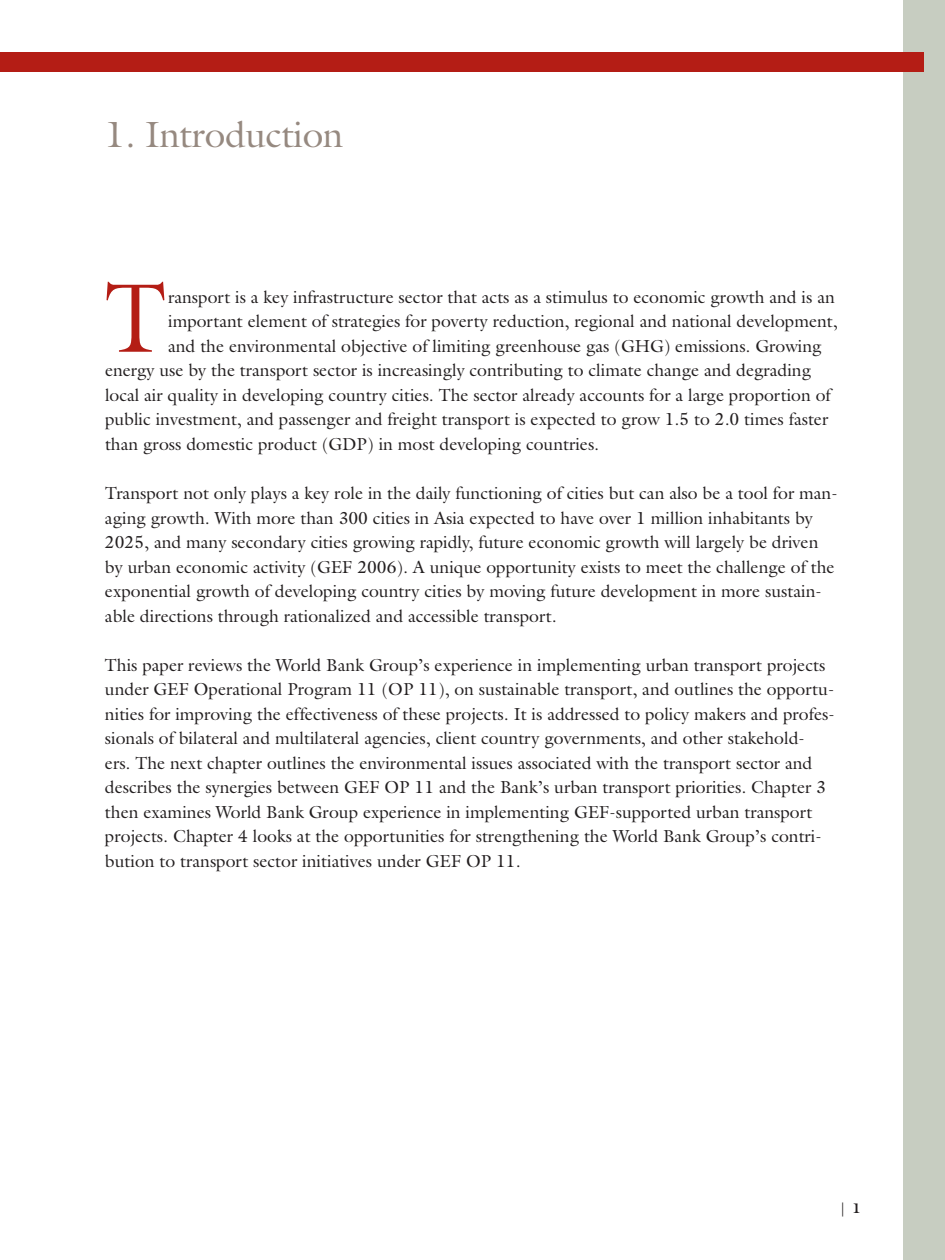
<style>
.page{position:relative;width:945px;height:1260px;background:#fff}
.page>*{position:absolute;margin:0;border:0;box-sizing:border-box;transform-origin:0 0}
.t1{font:98.52px "Galliard";color:#b41d15;scale:.91 1}
.t2{font:36.75px "Galliard";letter-spacing:-.01em;color:#968980}
.t3{font:17.5px/24.5px "Galliard";color:#231f20}
.t4{font:14px "Galliard";color:#231f20}
.s1{font-weight:700}
</style>
<div class="page">
<div style="left:903px;top:0;width:42px;height:1260px;background:#c7cdc1"></div>
<div style="left:0;top:52px;width:924px;height:20px;background:#b41d15"></div>
<h2 class="t2" style="left:105px;top:111px;width:240px">1. Introduction</h2>
<h1 class="t1" style="left:105px;top:257px;width:68px">T</h1>
<p class="t3" style="left:168px;top:284px;width:668px">ransport is a key infrastructure sector that acts as a stimulus to economic growth and is an</p>
<p class="t3" style="left:168px;top:309px;width:671px">important element of strategies for poverty reduction, regional and national development,</p>
<p class="t3" style="left:168px;top:333px;width:655px">and the environmental objective of limiting greenhouse gas (GHG) emissions. Growing</p>
<p class="t3" style="left:105px;top:358px;width:708px">energy use by the transport sector is increasingly contributing to climate change and degrading</p>
<p class="t3" style="left:105px;top:382px;width:727px">local air quality in developing country cities. The sector already accounts for a large proportion of</p>
<p class="t3" style="left:105px;top:407px;width:725px">public investment, and passenger and freight transport is expected to grow 1.5 to 2.0 times faster</p>
<p class="t3" style="left:105px;top:431px;width:496px">than gross domestic product (GDP) in most developing countries.</p>
<p class="t3" style="left:105px;top:481px;width:734px">Transport not only plays a key role in the daily functioning of cities but can also be a tool for man&shy;aging growth. With more than 300 cities in Asia expected to have over 1 million inhabitants by 2025, and many secondary cities growing rapidly, future economic growth will largely be driven by urban economic activity (GEF 2006). A unique opportunity exists to meet the challenge of the exponential growth of developing country cities by moving future development in more sustain&shy;able directions through rationalized and accessible transport.</p>
<p class="t3" style="left:105px;top:653px;width:731px">This paper reviews the World Bank Group’s experience in implementing urban transport projects under GEF Operational Program 11 (OP 11), on sustainable transport, and outlines the opportu&shy;nities for improving the effectiveness of these projects. It is addressed to policy makers and profes&shy;sionals of bilateral and multilateral agencies, client country governments, and other stakehold&shy;ers. The next chapter outlines the environmental issues associated with the transport sector and describes the synergies between GEF OP 11 and the Bank’s urban transport priorities. Chapter 3 then examines World Bank Group experience in implementing GEF-supported urban transport projects. Chapter 4 looks at the opportunities for strengthening the World Bank Group’s contri&shy;bution to transport sector initiatives under GEF OP 11.</p>
<p class="t4" style="left:841px;top:1200px;width:22px">| <span class="s1">1</span></p>
</div>
